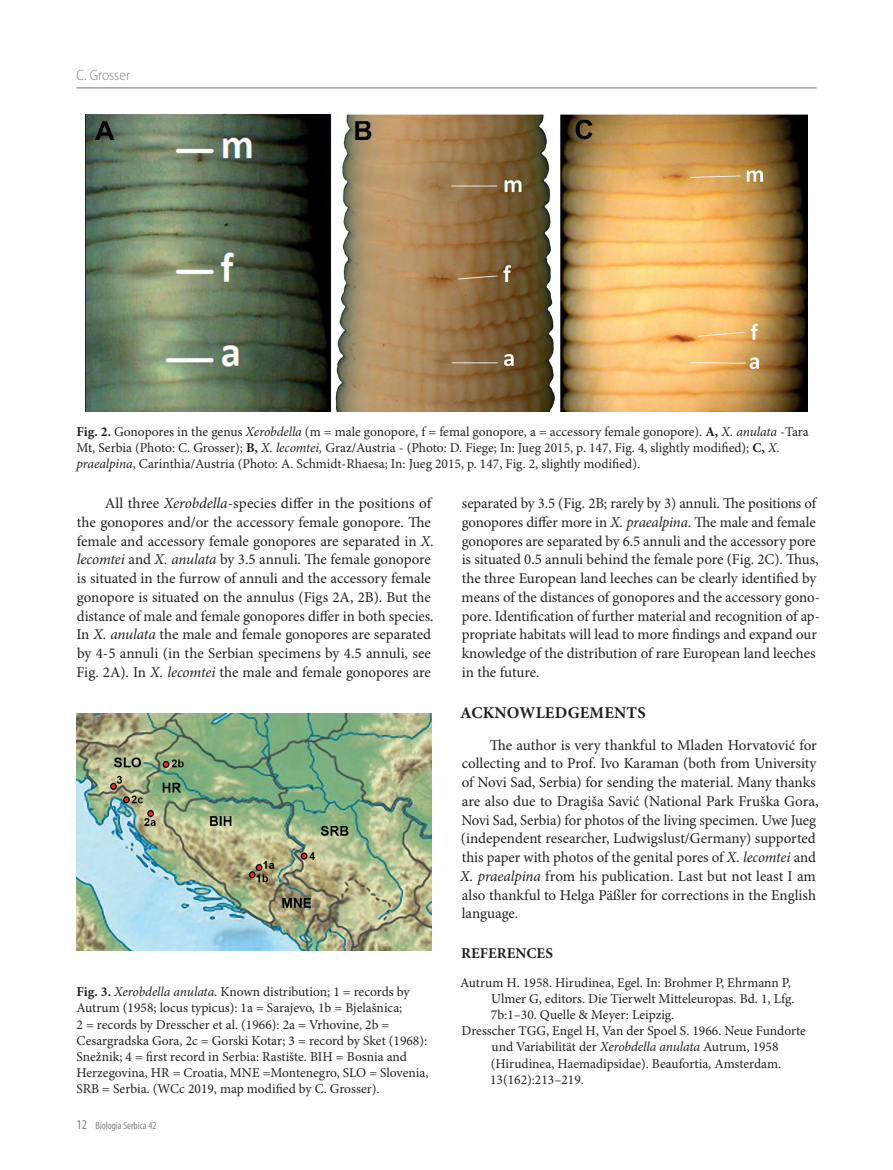
<style>
.page{position:relative;width:893px;height:1170px;background:#fff}
.page>*{position:absolute;margin:0;border:0;box-sizing:border-box;transform-origin:0 0}
.t1{font:700 16.5px "Minion Pro";letter-spacing:.01em;color:#231f20}
.t2{font:15px/18.8px "Minion Pro";letter-spacing:-.005em;color:#231f20}
.t3{font:700 15px "Minion Pro";color:#231f20}
.t4{font:300 semi-condensed 15px "Myriad Pro";color:#808285}
.t5{font:13.5px/16.2px "Minion Pro";color:#231f20}
.t6{font:condensed 10.5px "Myriad Pro";color:#808285}
.s1{font-weight:700}
.s2{font-style:italic}
.s3{font-size:13.5px}
</style>
<div class="page">
<hr style="left:77px;top:87px;width:739px;height:1px;background:#808285">
<img style="left:85px;top:115px;width:723px;height:296px">
<img style="left:77px;top:713px;width:355px;height:237px">
<p class="t4" style="left:77px;top:67px;width:55px">C. Grosser</p>
<p class="t5" style="left:77px;top:423px;width:734px"><span class="s1">Fig. 2.</span> Gonopores in the genus <span class="s2">Xerobdella</span> (m = male gonopore, f = femal gonopore, a = accessory female gonopore). <span class="s1">A,</span> <span class="s2">X. anulata</span> -Tara<br>Mt, Serbia (Photo: C. Grosser); <span class="s1">B,</span> <span class="s2">X. lecomtei,</span> Graz/Austria - (Photo: D. Fiege; In: Jueg 2015, p. 147, Fig. 4, slightly modified); <span class="s1">C,</span> <span class="s2">X. praealpina</span>, Carinthia/Austria (Photo: A. Schmidt-Rhaesa; In: Jueg 2015, p. 147, Fig. 2, slightly modified).</p>
<p class="t2" style="left:76px;top:494px;width:359px;text-indent:29px">All three <span class="s2">Xerobdella</span>-species differ in the positions of the gonopores and/or the accessory female gonopore. The female and accessory female gonopores are separated in <span class="s2">X. lecomtei</span> and <span class="s2">X. anulata</span> by 3.5 annuli. The female gonopore is situated in the furrow of annuli and the accessory female gonopore is situated on the annulus (Figs 2A, 2B). But the distance of male and female gonopores differ in both species.<br>In <span class="s2">X. anulata</span> the male and female gonopores are separated by 4-5 annuli (in the Serbian specimens by 4.5 annuli, see Fig. 2A). In <span class="s2">X. lecomtei</span> the male and female gonopores are</p>
<p class="t2" style="left:462px;top:494px;width:360px">separated by 3.5 (Fig. 2B; rarely by 3) annuli. The positions of gonopores differ more in <span class="s2">X. praealpina</span>. The male and female gonopores are separated by 6.5 annuli and the accessory pore is situated 0.5 annuli behind the female pore (Fig. 2C). Thus, the three European land leeches can be clearly identified by means of the distances of gonopores and the accessory gono&shy;pore. Identification of further material and recognition of ap&shy;propriate habitats will lead to more findings and expand our knowledge of the distribution of rare European land leeches in the future.</p>
<p class="t1" style="left:460px;top:702px;width:187px">ACKNOWLEDGEMENTS</p>
<p class="t2" style="left:460px;top:736px;width:360px;text-indent:30px">The author is very thankful to Mladen Horvatović for collecting and to Prof. Ivo Karaman (both from University of Novi Sad, Serbia) for sending the material. Many thanks are also due to Dragiša Savić (National Park Fruška Gora, Novi Sad, Serbia) for photos of the living specimen. Uwe Jueg (independent researcher, Ludwigslust/Germany) supported this paper with photos of the genital pores of <span class="s2">X. lecomtei</span> and <span class="s2">X. praealpina</span> from his publication. Last but not least I am also thankful to Helga Päßler for corrections in the English language.</p>
<p class="t3" style="left:461px;top:943px;width:93px">REFERENCES</p>
<p class="t5" style="left:460px;top:974px;width:332px">Autrum H. 1958. Hirudinea, Egel. In: Brohmer P, Ehrmann P,</p>
<p class="t5" style="left:491px;top:990px;width:305px">Ulmer G, editors. Die Tierwelt Mitteleuropas. Bd. 1, Lfg.</p>
<p class="t5" style="left:491px;top:1007px;width:185px">7b:1–30. Quelle &amp; Meyer: Leipzig.</p>
<p class="t5" style="left:462px;top:1023px;width:346px">Dresscher TGG, Engel H, Van der Spoel S. 1966. Neue Fundorte</p>
<p class="t5" style="left:492px;top:1039px;width:289px">und Variabilität der <span class="s2">Xerobdella anulata</span> Autrum, 1958</p>
<p class="t5" style="left:491px;top:1055px;width:292px">(Hirudinea, Haemadipsidae). Beaufortia, Amsterdam.</p>
<p class="t5" style="left:490px;top:1071px;width:95px">13(162):213–219.</p>
<p class="t5" style="left:77px;top:984px;width:353px"><span class="s1">Fig. 3.</span> <span class="s2">Xerobdella anulata</span>. Known distribution; 1 = records by Autrum (1958; locus typicus): 1a = Sarajevo, 1b = Bjelašnica;<br>2 = records by Dresscher et al. (1966): 2a = Vrhovine, 2b = Cesargradska Gora, 2c = Gorski Kotar; 3 = record by Sket (1968):<br>Snežnik; 4 = first record in Serbia: Rastište. BIH = Bosnia and Herzegovina, HR = Croatia, MNE =Montenegro, SLO = Slovenia, SRB = Serbia. (WCc 2019, map modified by C. Grosser).</p>
<p class="t6" style="left:77px;top:1119px;width:81px"><span class="s3">12</span> Biologia Serbica 42</p>
</div>
